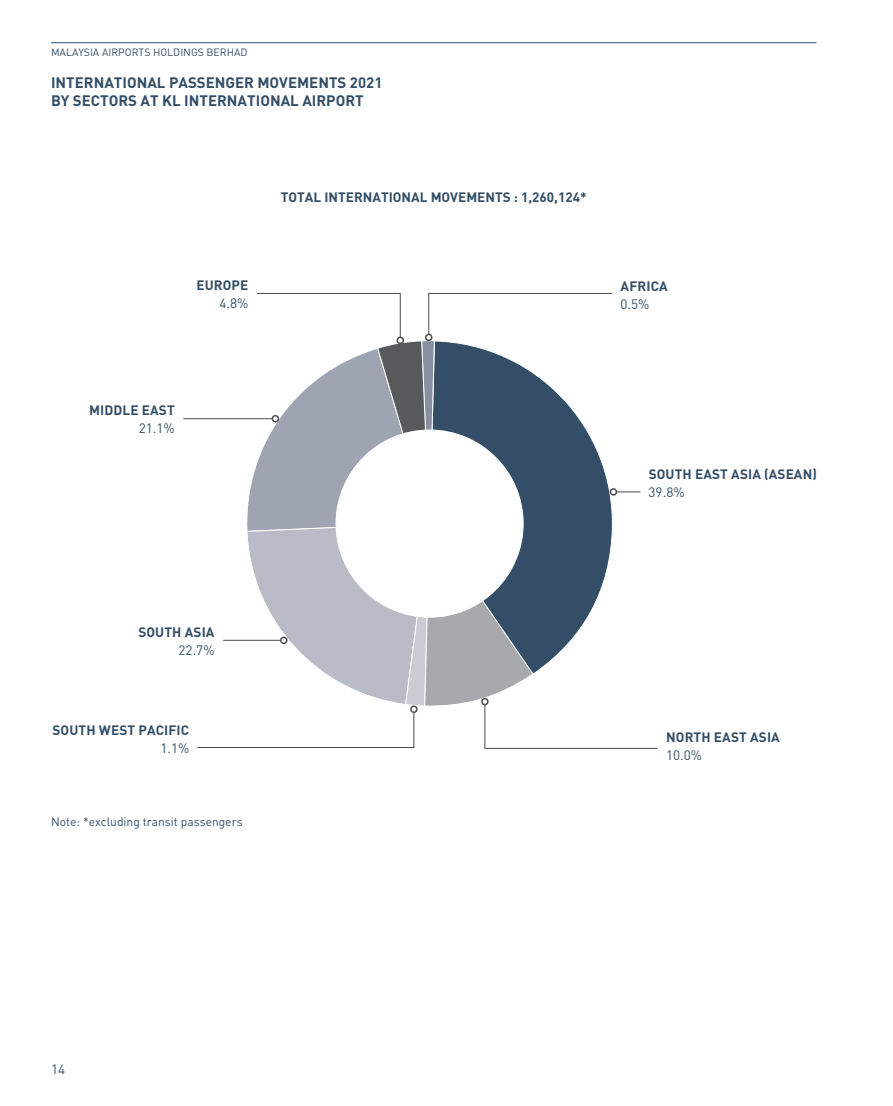
<style>
.page{position:relative;width:893px;height:1106px;background:#fff}
.page>*{position:absolute;margin:0;border:0;box-sizing:border-box;transform-origin:0 0}
.t1{font:700 15px/18px "DIN Pro";color:#334e66}
.t2{font:700 13.5px "DIN Pro";letter-spacing:.01em;color:#334e66}
.t3{font:13.5px "DIN Pro";color:#334e66}
.t4{font:12px "DIN Pro";color:#334e66}
.t5{font:10.5px "DIN Pro";color:#334e66}
</style>
<div class="page">
<hr style="left:51px;top:42px;width:765px;height:1px;background:#334e66">
<hr style="left:183px;top:418px;width:89px;height:1px;background:#4d4d4f">
<svg style="left:197px;top:293px;width:461px;height:456px"></svg>
<div style="left:410px;top:705px;width:8px;height:8px;border:2px solid #4d4d4f;border-radius:50%"></div>
<p class="t5" style="left:51px;top:45px;width:198px">MALAYSIA AIRPORTS HOLDINGS BERHAD</p>
<p class="t1" style="left:51px;top:73px;width:333px">INTERNATIONAL PASSENGER MOVEMENTS 2021<br>BY SECTORS AT KL INTERNATIONAL AIRPORT</p>
<p class="t2" style="left:196px;top:276px;width:54px">EUROPE</p>
<p class="t3" style="left:219px;top:294px;width:30px">4.8%</p>
<p class="t2" style="left:281px;top:188px;width:307px">TOTAL INTERNATIONAL MOVEMENTS : 1,260,124*</p>
<p class="t2" style="left:621px;top:277px;width:49px">AFRICA</p>
<p class="t3" style="left:620px;top:295px;width:30px">0.5%</p>
<p class="t2" style="left:89px;top:401px;width:87px">MIDDLE EAST</p>
<p class="t3" style="left:139px;top:419px;width:38px">21.1%</p>
<p class="t2" style="left:649px;top:465px;width:170px">SOUTH EAST ASIA (ASEAN)</p>
<p class="t3" style="left:649px;top:483px;width:38px">39.8%</p>
<p class="t2" style="left:138px;top:623px;width:78px">SOUTH ASIA</p>
<p class="t3" style="left:179px;top:641px;width:38px">22.7%</p>
<p class="t2" style="left:52px;top:721px;width:138px">SOUTH WEST PACIFIC</p>
<p class="t3" style="left:160px;top:739px;width:30px">1.1%</p>
<p class="t4" style="left:51px;top:813px;width:193px">Note: *excluding transit passengers</p>
<p class="t2" style="left:666px;top:728px;width:115px">NORTH EAST ASIA</p>
<p class="t3" style="left:666px;top:746px;width:38px">10.0%</p>
<p class="t3" style="left:51px;top:1059px;width:16px">14</p>
</div>
